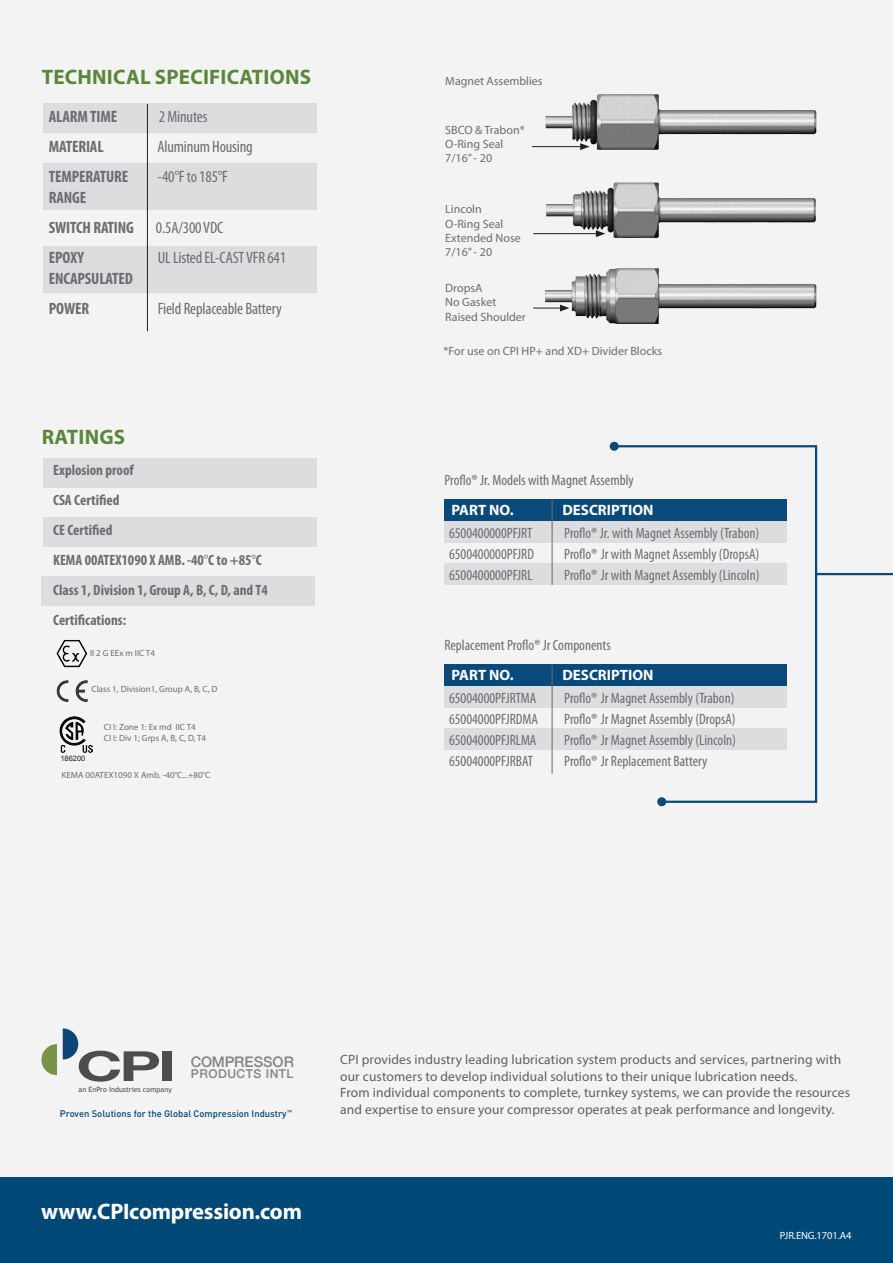
<style>
.page{position:relative;width:893px;height:1263px;background:#fff}
.page>*{position:absolute;margin:0;border:0;box-sizing:border-box;transform-origin:0 0}
.Bulleted_List{font:700 22.5px "Myriad Pro";letter-spacing:-.01em;color:#fff}
.Bulleted_List-2{font:700 21px "Myriad Pro";letter-spacing:.01em;color:#5a873b}
.t1{font:condensed 16.5px "Myriad Pro";letter-spacing:-.01em;color:#6c6d70}
.t2{font:700 condensed 16.5px "Myriad Pro";letter-spacing:-.01em;color:#6c6d70}
.t3{font:condensed 15px "Myriad Pro";color:#6c6d70}
.t4{font:700 condensed 15px "Myriad Pro";color:#6c6d70}
.t5{font:700 15px "Myriad Pro";color:#fff}
.t6{font:500 14.55px "Helvetica Neue";color:#8a8b8d}
.t7{font:13.5px/16.5px "Myriad Pro";letter-spacing:.01em;color:#625f60}
.t8{font:500 12.15px "Helvetica Neue";letter-spacing:.04em;color:#8a8b8d}
.t9{font:12px "Myriad Pro";color:#6c6d70}
.Bulleted_List-3{font:10.5px "Myriad Pro";letter-spacing:-.01em;color:#fff}
.t10{font:500 9.45px "DIN";color:#004976}
.t11{font:9px "Myriad Pro";color:#6c6d70}
.Header_2{font:7.5px "Arial";color:#231f20}
.t12{font:7.2px "Trebuchet MS";color:#535150}
.t13{font:500 5.55px "DIN";color:#004976}
.s1{font-weight:400}
.s2{font-stretch:condensed}
.s3{font-stretch:normal}
</style>
<div class="page">
<div style="left:0;top:0;width:893px;height:1177px;background:#f3f3f3"></div>
<div style="left:0;top:1178px;width:893px;height:85px;background:#004976"></div>
<svg style="left:41px;top:1044px;width:16px;height:31px"></svg>
<svg style="left:63px;top:1028px;width:96px;height:54px"></svg>
<div style="left:162px;top:1051px;width:10px;height:30px;background:#535150"></div>
<svg style="left:818px;top:573px;width:75px;height:3px"></svg>
<svg style="left:612px;top:445px;width:206px;height:358px"></svg>
<div style="left:657px;top:797px;width:9px;height:9px;background:#094a7b;border-radius:50%"></div>
<div style="left:610px;top:442px;width:9px;height:9px;background:#094a7b;border-radius:50%"></div>
<div style="left:43px;top:458px;width:273px;height:29px;background:#dcdddf"></div>
<div style="left:43px;top:517px;width:273px;height:30px;background:#dcdddf"></div>
<div style="left:42px;top:576px;width:273px;height:29px;background:#dcdddf"></div>
<div style="left:43px;top:103px;width:273px;height:30px;background:#dcdddf"></div>
<div style="left:43px;top:163px;width:274px;height:47px;background:#dcdddf"></div>
<div style="left:43px;top:246px;width:273px;height:47px;background:#dcdddf"></div>
<hr style="left:147px;top:104px;width:1px;height:227px;background:#231f20">
<img style="left:57px;top:680px;width:30px;height:22px">
<img style="left:56px;top:640px;width:32px;height:27px">
<img style="left:59px;top:716px;width:33px;height:36px">
<div style="left:444px;top:499px;width:343px;height:22px;background:#094a7b"></div>
<div style="left:444px;top:521px;width:343px;height:21px;background:#dcdddf"></div>
<div style="left:444px;top:563px;width:343px;height:21px;background:#dcdddf"></div>
<hr style="left:552px;top:500px;width:1px;height:85px;background:#6b6b6e">
<div style="left:444px;top:665px;width:343px;height:21px;background:#094a7b"></div>
<div style="left:444px;top:686px;width:343px;height:22px;background:#dcdddf"></div>
<div style="left:444px;top:728px;width:343px;height:22px;background:#dcdddf"></div>
<hr style="left:552px;top:665px;width:1px;height:109px;background:#6b6b6e">
<img style="left:544px;top:94px;width:272px;height:229px">
<hr style="left:532px;top:146px;width:51px;height:1px;background:#231f20">
<svg style="left:580px;top:143px;width:10px;height:7px"></svg>
<hr style="left:533px;top:233px;width:65px;height:1px;background:#231f20">
<svg style="left:596px;top:230px;width:9px;height:7px"></svg>
<svg style="left:533px;top:305px;width:36px;height:6px"></svg>
<p class="Bulleted_List-2" style="left:42px;top:63px;width:271px">TECHNICAL SPECIFICATIONS</p>
<p class="t2" style="left:49px;top:106px;width:70px">ALARM TIME</p>
<p class="t1" style="left:159px;top:107px;width:50px">2 Minutes</p>
<p class="t2" style="left:49px;top:136px;width:56px">MATERIAL</p>
<p class="t1" style="left:158px;top:137px;width:97px">Aluminum Housing</p>
<p class="t2" style="left:49px;top:166px;width:81px">TEMPERATURE</p>
<p class="t1" style="left:158px;top:167px;width:72px">-40°F to 185°F</p>
<p class="t2" style="left:49px;top:187px;width:39px">RANGE</p>
<p class="t2" style="left:49px;top:217px;width:87px">SWITCH RATING</p>
<p class="t1" style="left:156px;top:218px;width:69px">0.5A/300 VDC</p>
<p class="t2" style="left:49px;top:247px;width:37px">EPOXY</p>
<p class="t1" style="left:158px;top:248px;width:130px">UL Listed EL-CAST VFR 641</p>
<p class="t2" style="left:49px;top:268px;width:86px">ENCAPSULATED</p>
<p class="t2" style="left:49px;top:298px;width:42px">POWER</p>
<p class="t1" style="left:158px;top:299px;width:125px">Field Replaceable Battery</p>
<p class="Bulleted_List-2" style="left:42px;top:423px;width:85px">RATINGS</p>
<p class="t4" style="left:53px;top:461px;width:82px">Explosion proof</p>
<p class="t4" style="left:53px;top:491px;width:68px">CSA Certified</p>
<p class="t4" style="left:53px;top:521px;width:61px">CE Certified</p>
<p class="t4" style="left:53px;top:551px;width:210px">KEMA 00ATEX1090 X AMB. -40<span class="s1">°</span>C to +85<span class="s1">°</span>C</p>
<p class="t4" style="left:53px;top:581px;width:216px">Class 1, Division 1, Group A, B, C, D, and T4</p>
<p class="t4" style="left:53px;top:611px;width:75px">Certifications:</p>
<p class="t11" style="left:90px;top:648px;width:66px">II 2 G EEx m IIC T4</p>
<p class="t11" style="left:92px;top:683px;width:128px">Class 1, Division1, Group A, B, C, D</p>
<p class="t11" style="left:104px;top:721px;width:93px">CI I: Zone 1: Ex md IIC T4</p>
<p class="t11" style="left:104px;top:732px;width:104px">CI I: Div 1; Grps A, B, C, D, T4</p>
<p class="t11" style="left:62px;top:769px;width:150px">KEMA 00ATEX1090 X Amb. -40<span class="s2">°</span>C...+80<span class="s2">°</span>C</p>
<p class="t12" style="left:116px;top:727px;width:95px">an EnPro Industries company</p>
<p class="Header_2" style="left:60px;top:753px;width:27px">186200</p>
<p class="t9" style="left:445px;top:74px;width:99px">Magnet Assemblies</p>
<p class="t9" style="left:445px;top:122px;width:81px">SBCO &amp; Trabon*</p>
<p class="t9" style="left:445px;top:136px;width:60px">O-Ring Seal</p>
<p class="t9" style="left:445px;top:151px;width:48px">7/16” - 20</p>
<p class="t9" style="left:445px;top:202px;width:38px">Lincoln</p>
<p class="t9" style="left:445px;top:216px;width:60px">O-Ring Seal</p>
<p class="t9" style="left:445px;top:231px;width:77px">Extended Nose</p>
<p class="t9" style="left:445px;top:245px;width:48px">7/16” - 20</p>
<p class="t9" style="left:445px;top:280px;width:39px">DropsA</p>
<p class="t9" style="left:445px;top:295px;width:53px">No Gasket</p>
<p class="t9" style="left:445px;top:309px;width:82px">Raised Shoulder</p>
<p class="t9" style="left:444px;top:344px;width:220px">*For use on CPI HP+ and XD+ Divider Blocks</p>
<p class="t3" style="left:444px;top:471px;width:191px">Proflo<span class="s3">®</span> Jr. Models with Magnet Assembly</p>
<p class="t3" style="left:449px;top:524px;width:85px">6500400000PFJRT</p>
<p class="t3" style="left:564px;top:524px;width:197px">Proflo<span class="s3">®</span> Jr. with Magnet Assembly (Trabon)</p>
<p class="t3" style="left:449px;top:545px;width:86px">6500400000PFJRD</p>
<p class="t3" style="left:564px;top:545px;width:197px">Proflo<span class="s3">®</span> Jr with Magnet Assembly (DropsA)</p>
<p class="t3" style="left:449px;top:566px;width:85px">6500400000PFJRL</p>
<p class="t3" style="left:564px;top:566px;width:197px">Proflo<span class="s3">®</span> Jr with Magnet Assembly (Lincoln)</p>
<p class="t5" style="left:451px;top:500px;width:64px">PART NO.</p>
<p class="t5" style="left:562px;top:500px;width:92px">DESCRIPTION</p>
<p class="t3" style="left:444px;top:636px;width:168px">Replacement Proflo<span class="s3">®</span> Jr Components</p>
<p class="t3" style="left:449px;top:689px;width:89px">65004000PFJRTMA</p>
<p class="t3" style="left:564px;top:689px;width:172px">Proflo<span class="s3">®</span> Jr Magnet Assembly (Trabon)</p>
<p class="t3" style="left:449px;top:710px;width:90px">65004000PFJRDMA</p>
<p class="t3" style="left:564px;top:710px;width:173px">Proflo<span class="s3">®</span> Jr Magnet Assembly (DropsA)</p>
<p class="t3" style="left:449px;top:731px;width:89px">65004000PFJRLMA</p>
<p class="t3" style="left:564px;top:731px;width:173px">Proflo<span class="s3">®</span> Jr Magnet Assembly (Lincoln)</p>
<p class="t3" style="left:449px;top:752px;width:85px">65004000PFJRBAT</p>
<p class="t3" style="left:564px;top:752px;width:145px">Proflo<span class="s3">®</span> Jr Replacement Battery</p>
<p class="t5" style="left:451px;top:665px;width:64px">PART NO.</p>
<p class="t5" style="left:562px;top:665px;width:92px">DESCRIPTION</p>
<p class="t6" style="left:191px;top:1050px;width:105px">COMPRESSOR</p>
<p class="t8" style="left:191px;top:1063px;width:104px">PRODUCTS INTL</p>
<p class="t10" style="left:60px;top:1107px;width:228px">Proven Solutions for the Global Compression Industry</p>
<p class="t12" style="left:79px;top:1085px;width:95px">an EnPro Industries company</p>
<p class="t13" style="left:287px;top:1108px;width:6px">™</p>
<p class="Bulleted_List" style="left:41px;top:1197px;width:262px">www.CPIcompression.com</p>
<p class="t7" style="left:340px;top:1051px;width:503px">CPI provides industry leading lubrication system products and services, partnering with our customers to develop individual solutions to their unique lubrication needs.</p>
<p class="t7" style="left:340px;top:1084px;width:511px">From individual components to complete, turnkey systems, we can provide the resources and expertise to ensure your compressor operates at peak performance and longevity.</p>
<p class="Bulleted_List-3" style="left:780px;top:1229px;width:73px">PJR.ENG.1701.A4</p>
</div>
